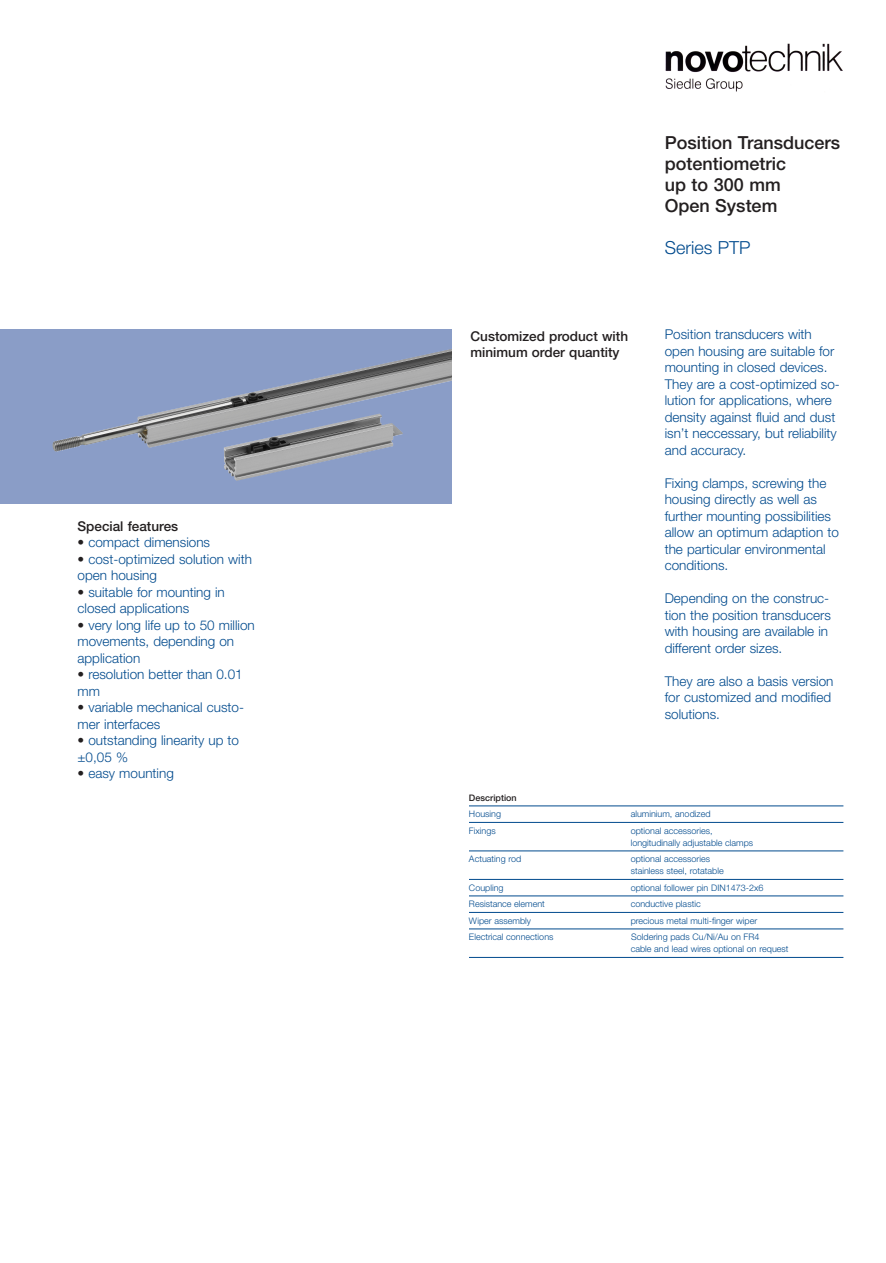
<style>
.page{position:relative;width:886px;height:1263px;background:#fff}
.page>*{position:absolute;margin:0;border:0;box-sizing:border-box;transform-origin:0 0}
.t1{font:500 18px/21px "Helvetica Neue";color:#231f20}
.t2{font:300 18px "Helvetica Neue";color:#004a8d}
.t3{font:300 13.5px/16.5px "Helvetica Neue";color:#004a8d}
.t4{font:500 13.5px/16.2px "Helvetica Neue";color:#231f20}
.t5{font:300 9px/12px "Helvetica Neue";color:#004a8d}
.t6{font:500 9px "Helvetica Neue";color:#231f20}
.s1{color:#231f20}
</style>
<div class="page">
<img style="left:665px;top:43px;width:178px;height:49px">
<hr style="left:469px;top:806px;width:374px;height:1px;background:#004a8d">
<hr style="left:469px;top:822px;width:374px;height:1px;background:#004a8d">
<hr style="left:469px;top:851px;width:374px;height:1px;background:#004a8d">
<hr style="left:469px;top:879px;width:374px;height:1px;background:#004a8d">
<hr style="left:469px;top:896px;width:374px;height:1px;background:#004a8d">
<hr style="left:469px;top:912px;width:374px;height:1px;background:#004a8d">
<hr style="left:469px;top:929px;width:374px;height:1px;background:#004a8d">
<hr style="left:469px;top:957px;width:374px;height:1px;background:#004a8d">
<div style="left:0;top:330px;width:452px;height:174px;background:#8a9dc7"></div>
<img style="left:224px;top:452px;width:142px;height:29px">
<img style="left:53px;top:349px;width:399px;height:103px">
<p class="t4" style="left:77px;top:519px;width:102px">Special features</p>
<p class="t3" style="left:77px;top:534px;width:134px"><span class="s1">•</span> compact dimensions</p>
<p class="t3" style="left:77px;top:550px;width:176px"><span class="s1">•</span> cost-optimized solution with open housing</p>
<p class="t3" style="left:77px;top:583px;width:149px"><span class="s1">•</span> suitable for mounting in closed applications</p>
<p class="t3" style="left:77px;top:616px;width:179px"><span class="s1">•</span> very long life up to 50 million movements, depending on application</p>
<p class="t3" style="left:77px;top:666px;width:167px"><span class="s1">•</span> resolution better than 0.01 mm</p>
<p class="t3" style="left:77px;top:699px;width:168px"><span class="s1">•</span> variable mechanical custo&shy;mer interfaces</p>
<p class="t3" style="left:77px;top:732px;width:163px"><span class="s1">•</span> outstanding linearity up to ±0,05 %</p>
<p class="t3" style="left:77px;top:765px;width:98px"><span class="s1">•</span> easy mounting</p>
<p class="t4" style="left:470px;top:329px;width:159px">Customized product with minimum order quantity</p>
<h1 class="t1" style="left:664px;top:134px;width:177px">Position Transducers potentiometric<br>up to 300 mm<br>Open System</h1>
<h1 class="t2" style="left:664px;top:237px;width:87px">Series PTP</h1>
<p class="t3" style="left:664px;top:326px;width:177px">Position transducers with open housing are suitable for mounting in closed devices.<br>They are a cost-optimized so&shy;lution for applications, where density against fluid and dust isn’t neccessary, but reliability and accuracy.</p>
<p class="t3" style="left:664px;top:474px;width:176px">Fixing clamps, screwing the housing directly as well as further mounting possibilities allow an optimum adaption to the particular environmental conditions.</p>
<p class="t3" style="left:664px;top:590px;width:168px">Depending on the construc&shy;tion the position transducers with housing are available in different order sizes.</p>
<p class="t3" style="left:664px;top:672px;width:170px">They are also a basis version for customized and modified solutions.</p>
<p class="t6" style="left:469px;top:794px;width:49px">Description</p>
<p class="t5" style="left:469px;top:808px;width:34px">Housing</p>
<p class="t5" style="left:630px;top:808px;width:81px">aluminium, anodized</p>
<p class="t5" style="left:469px;top:824px;width:28px">Fixings</p>
<p class="t5" style="left:630px;top:824px;width:124px">optional accessories, longitudinally adjustable clamps</p>
<p class="t5" style="left:469px;top:853px;width:54px">Actuating rod</p>
<p class="t5" style="left:630px;top:853px;width:95px">optional accessories stainless steel, rotatable</p>
<p class="t5" style="left:469px;top:881px;width:36px">Coupling</p>
<p class="t5" style="left:630px;top:881px;width:134px">optional follower pin DIN1473-2x6</p>
<p class="t5" style="left:469px;top:898px;width:77px">Resistance element</p>
<p class="t5" style="left:630px;top:898px;width:71px">conductive plastic</p>
<p class="t5" style="left:469px;top:914px;width:63px">Wiper assembly</p>
<p class="t5" style="left:630px;top:914px;width:128px">precious metal multi-finger wiper</p>
<p class="t5" style="left:469px;top:931px;width:86px">Electrical connections</p>
<p class="t5" style="left:630px;top:931px;width:159px">Soldering pads Cu/Ni/Au on FR4<br>cable and lead wires optional on request</p>
</div>
